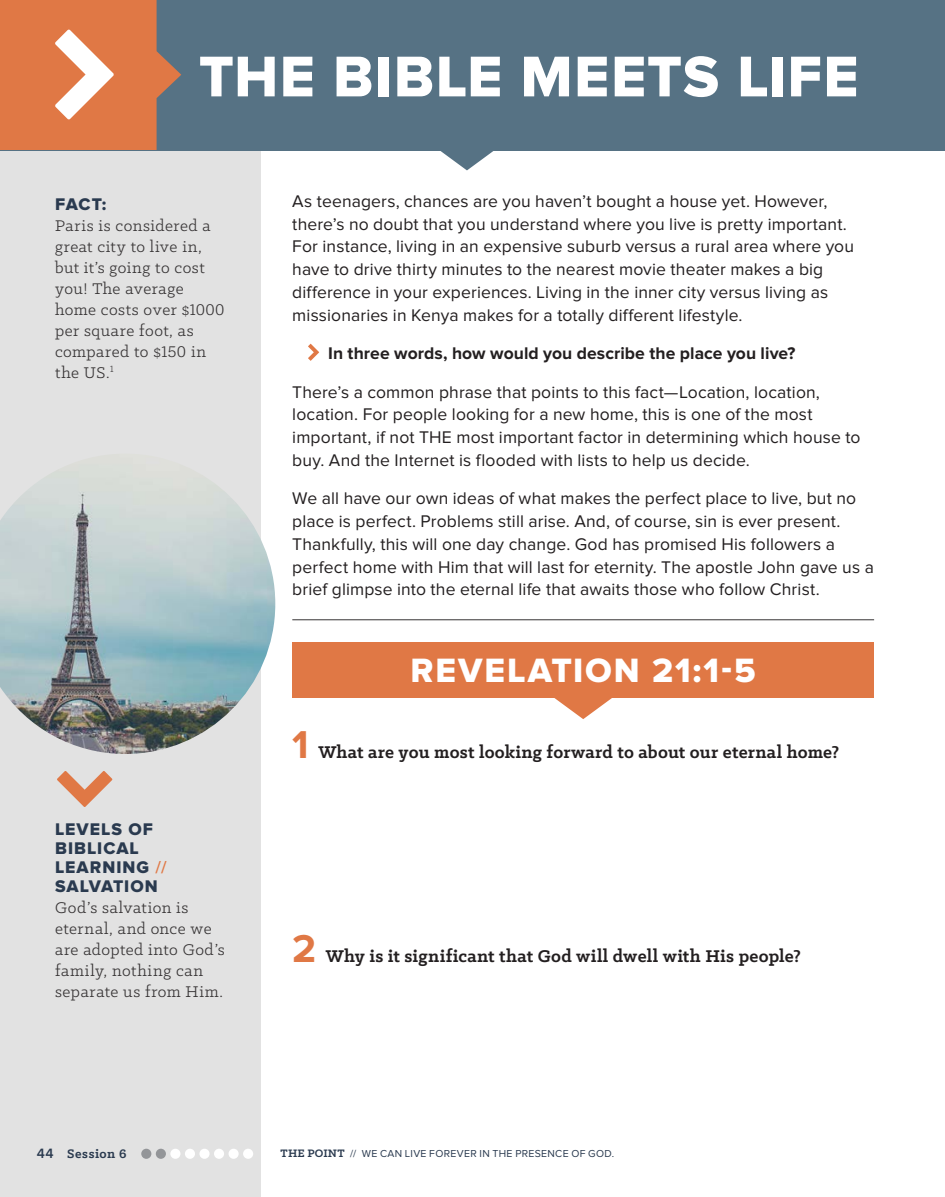
<style>
.page{position:relative;width:945px;height:1197px;background:#fff}
.page>*{position:absolute;margin:0;border:0;box-sizing:border-box;transform-origin:0 0}
.bible_meets_life{font:59.5px "Proxima Nova Extrabld";letter-spacing:.025em;color:#fff}
.passage{font:35px "Proxima Nova Extrabld";letter-spacing:.05em;color:#fff}
.question{font:700 19.25px "Klinic Slab";letter-spacing:.01em;color:#231f20}
.t1{font:17.5px/22.8px "Proxima Nova";letter-spacing:.005em;color:#231f20}
.fact_copy{font:17.5px/21px "Klinic Slab";letter-spacing:.03em;color:#363334}
.t2{font:700 17.5px "Proxima Nova";letter-spacing:.005em;color:#231f20}
.LOBL{font:17.5px/19.2px "Proxima Nova Extrabld";letter-spacing:.06em;color:#2a3a4f}
.fact{font:17.5px "Proxima Nova Extrabld";color:#2a3a4f}
.t3{font:700 14px "Klinic Slab";letter-spacing:.04em;color:#2a3a4f}
.point_small{font:10.5px "Proxima Nova";letter-spacing:.03em;color:#2a3a4f}
.s1{font-family:"Proxima Nova";font-weight:600;color:#e07845}
.s2{font-family:"Proxima Nova";font-size:40.25px;color:#e07845}
.s3{font-family:"Proxima Nova";font-weight:600}
.s4{font-family:"Klinic Slab";font-weight:700;font-size:12.25px}
</style>
<div class="page">
<div style="left:0;top:0;width:260px;height:1197px;background:#e2e2e2"></div>
<div style="left:0;top:0;width:945px;height:150px;background:#567284"></div>
<svg style="left:0;top:0;width:181px;height:150px"></svg>
<div style="left:292px;top:642px;width:582px;height:56px;background:#e07845"></div>
<svg style="left:554px;top:698px;width:58px;height:21px"></svg>
<svg style="left:437px;top:150px;width:60px;height:20px"></svg>
<hr style="left:292px;top:619px;width:582px;height:1px;background:#363334">
<img style="left:0;top:454px;width:275px;height:300px">
<svg style="left:57px;top:771px;width:55px;height:36px"></svg>
<svg style="left:308px;top:344px;width:11px;height:17px"></svg>
<div style="left:141px;top:1149px;width:10px;height:10px;background:#939598;border-radius:50%"></div>
<div style="left:156px;top:1149px;width:10px;height:10px;background:#939598;border-radius:50%"></div>
<div style="left:170px;top:1149px;width:10px;height:10px;background:#fff;border-radius:50%"></div>
<div style="left:185px;top:1149px;width:10px;height:10px;background:#fff;border-radius:50%"></div>
<div style="left:199px;top:1149px;width:11px;height:10px;background:#fff;border-radius:50%"></div>
<div style="left:214px;top:1149px;width:10px;height:10px;background:#fff;border-radius:50%"></div>
<div style="left:229px;top:1149px;width:10px;height:10px;background:#fff;border-radius:50%"></div>
<div style="left:243px;top:1149px;width:10px;height:10px;background:#fff;border-radius:50%"></div>
<p class="bible_meets_life" style="left:199px;top:42px;width:661px">THE BIBLE MEETS LIFE</p>
<p class="fact" style="left:55px;top:194px;width:53px">FACT:</p>
<p class="fact_copy" style="left:55px;top:214px;width:171px">Paris is considered a great city to live in, but it’s going to cost you! The average home costs over $1000 per square foot, as compared to $150 in the US.<sup>1</sup></p>
<p class="LOBL" style="left:55px;top:820px;width:113px">LEVELS OF<br>BIBLICAL<br>LEARNING <span class="s1">//<br></span>SALVATION</p>
<p class="fact_copy" style="left:55px;top:897px;width:171px">God’s salvation is eternal, and once we are adopted into God’s family, nothing can separate us from Him.</p>
<p class="t1" style="left:292px;top:190px;width:563px">As teenagers, chances are you haven’t bought a house yet. However, there’s no doubt that you understand where you live is pretty important.<br>For instance, living in an expensive suburb versus a rural area where you have to drive thirty minutes to the nearest movie theater makes a big difference in your experiences. Living in the inner city versus living as missionaries in Kenya makes for a totally different lifestyle.</p>
<p class="t2" style="left:328px;top:343px;width:469px">In three words, how would you describe the place you live?</p>
<p class="t1" style="left:292px;top:381px;width:570px">There’s a common phrase that points to this fact—Location, location, location. For people looking for a new home, this is one of the most important, if not THE most important factor in determining which house to buy. And the Internet is flooded with lists to help us decide.</p>
<p class="t1" style="left:292px;top:487px;width:583px">We all have our own ideas of what makes the perfect place to live, but no place is perfect. Problems still arise. And, of course, sin is ever present.<br>Thankfully, this will one day change. God has promised His followers a perfect home with Him that will last for eternity. The apostle John gave us a brief glimpse into the eternal life that awaits those who follow Christ.</p>
<p class="passage" style="left:411px;top:650px;width:347px">REVELATION 21:1-5</p>
<p class="question" style="left:292px;top:739px;width:548px"><span class="s2">1</span> What are you most looking forward to about our eternal home?</p>
<p class="question" style="left:292px;top:943px;width:510px"><span class="s2">2</span> Why is it significant that God will dwell with His people?</p>
<p class="t3" style="left:37px;top:1144px;width:91px"><span class="s3">44</span> Session 6</p>
<p class="point_small" style="left:281px;top:1148px;width:335px"><span class="s4">THE POINT</span> // WE CAN LIVE FOREVER IN THE PRESENCE OF GOD.</p>
</div>
